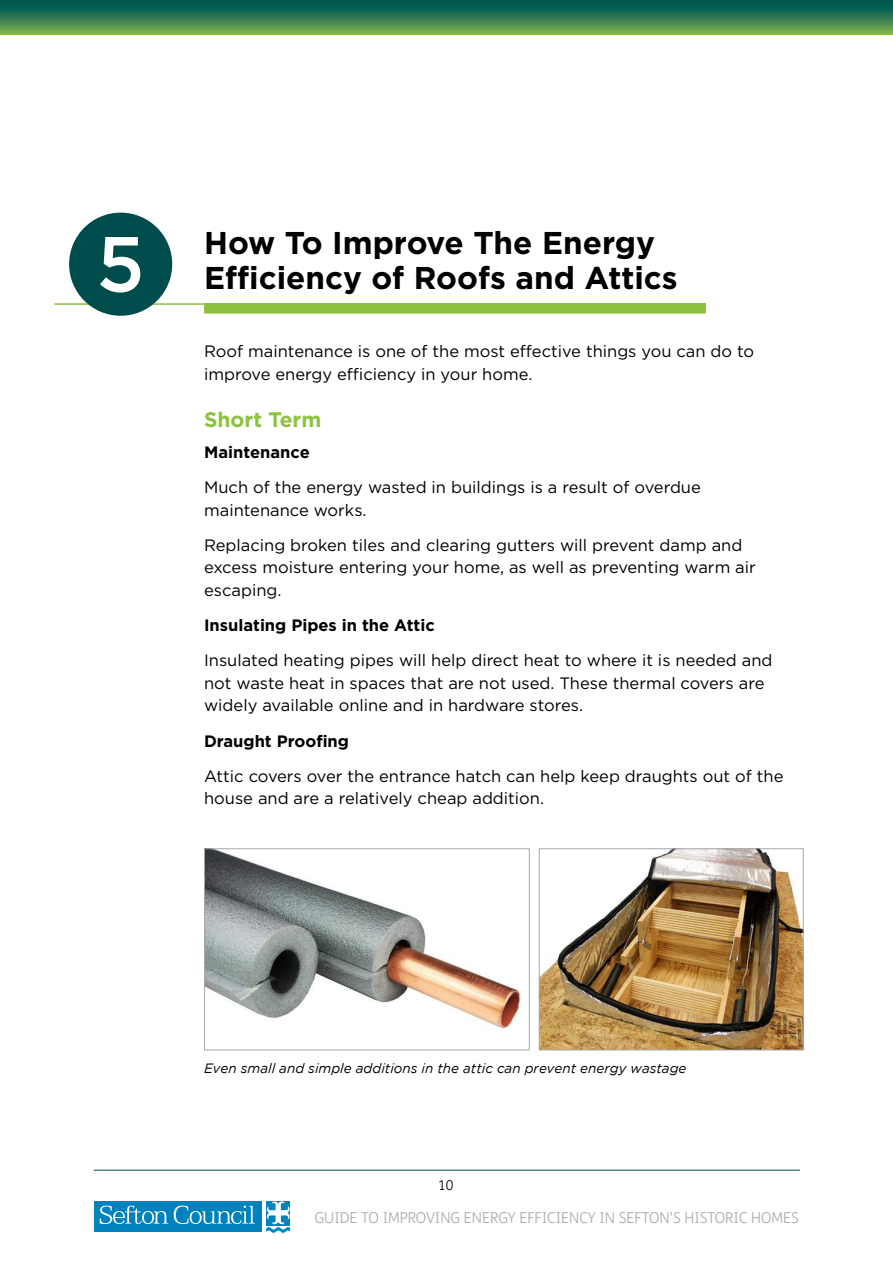
<style>
.page{position:relative;width:893px;height:1263px;background:#fff}
.page>*{position:absolute;margin:0;border:0;box-sizing:border-box;transform-origin:0 0}
.t1{font:500 78px "Gotham";color:#fff}
.t2{font:700 31.5px/34.5px "Gotham";color:#000}
.t3{font:700 21px "Gotham";color:#8cc23d}
.t4{font:16.5px/22.5px "Gotham";color:#000}
.t5{font:700 16.5px "Gotham";color:#000}
.t6{font:300 15px "FS Me";color:#a7a9ac}
.t7{font:italic 13.5px "Gotham";color:#000}
.t8{font:300 13.5px "FS Me";color:#000}
</style>
<div class="page">
<div style="left:0;top:0;width:893px;height:34px;background:linear-gradient(to bottom,#004b55,#77a949)"></div>
<hr style="left:94px;top:1170px;width:706px;height:1px;background:#004c4d">
<div style="left:94px;top:1201px;width:167px;height:30px;background:#0082bc"></div>
<svg style="left:100px;top:1205px;width:68px;height:19px"></svg>
<svg style="left:174px;top:1205px;width:81px;height:19px"></svg>
<svg style="left:266px;top:1201px;width:24px;height:32px"></svg>
<hr style="left:54px;top:303px;width:652px;height:2px;background:#8cc23d">
<div style="left:204px;top:303px;width:502px;height:11px;background:#8cc23d"></div>
<div style="left:69px;top:213px;width:103px;height:103px;background:#004c4d;border-radius:50%"></div>
<img style="left:206px;top:850px;width:315px;height:179px">
<div style="left:204px;top:848px;width:326px;height:202px;border:1px solid #a7a9ac"></div>
<img style="left:541px;top:850px;width:261px;height:198px">
<div style="left:539px;top:848px;width:265px;height:202px;border:1px solid #a7a9ac"></div>
<h1 class="t1" style="left:96px;top:213px;width:50px">5</h1>
<h2 class="t2" style="left:204px;top:226px;width:475px">How To Improve The Energy<br>Efficiency of Roofs and Attics</h2>
<p class="t4" style="left:204px;top:340px;width:552px">Roof maintenance is one of the most effective things you can do to improve energy efficiency in your home.</p>
<p class="t3" style="left:204px;top:405px;width:119px">Short Term</p>
<p class="t5" style="left:204px;top:441px;width:107px">Maintenance</p>
<p class="t4" style="left:204px;top:476px;width:498px">Much of the energy wasted in buildings is a result of overdue maintenance works.</p>
<p class="t4" style="left:204px;top:533px;width:553px">Replacing broken tiles and clearing gutters will prevent damp and excess moisture entering your home, as well as preventing warm air escaping.</p>
<p class="t5" style="left:204px;top:614px;width:232px">Insulating Pipes in the Attic</p>
<p class="t4" style="left:204px;top:649px;width:570px">Insulated heating pipes will help direct heat to where it is needed and not waste heat in spaces that are not used. These thermal covers are widely available online and in hardware stores.</p>
<p class="t5" style="left:204px;top:730px;width:146px">Draught Proofing</p>
<p class="t4" style="left:204px;top:764px;width:581px">Attic covers over the entrance hatch can help keep draughts out of the house and are a relatively cheap addition.</p>
<p class="t7" style="left:204px;top:1060px;width:484px">Even small and simple additions in the attic can prevent energy wastage</p>
<p class="t8" style="left:438px;top:1176px;width:17px">10</p>
<p class="t6" style="left:315px;top:1207px;width:486px">GUIDE TO IMPROVING ENERGY EFFICIENCY IN SEFTON’S HISTORIC HOMES</p>
</div>
